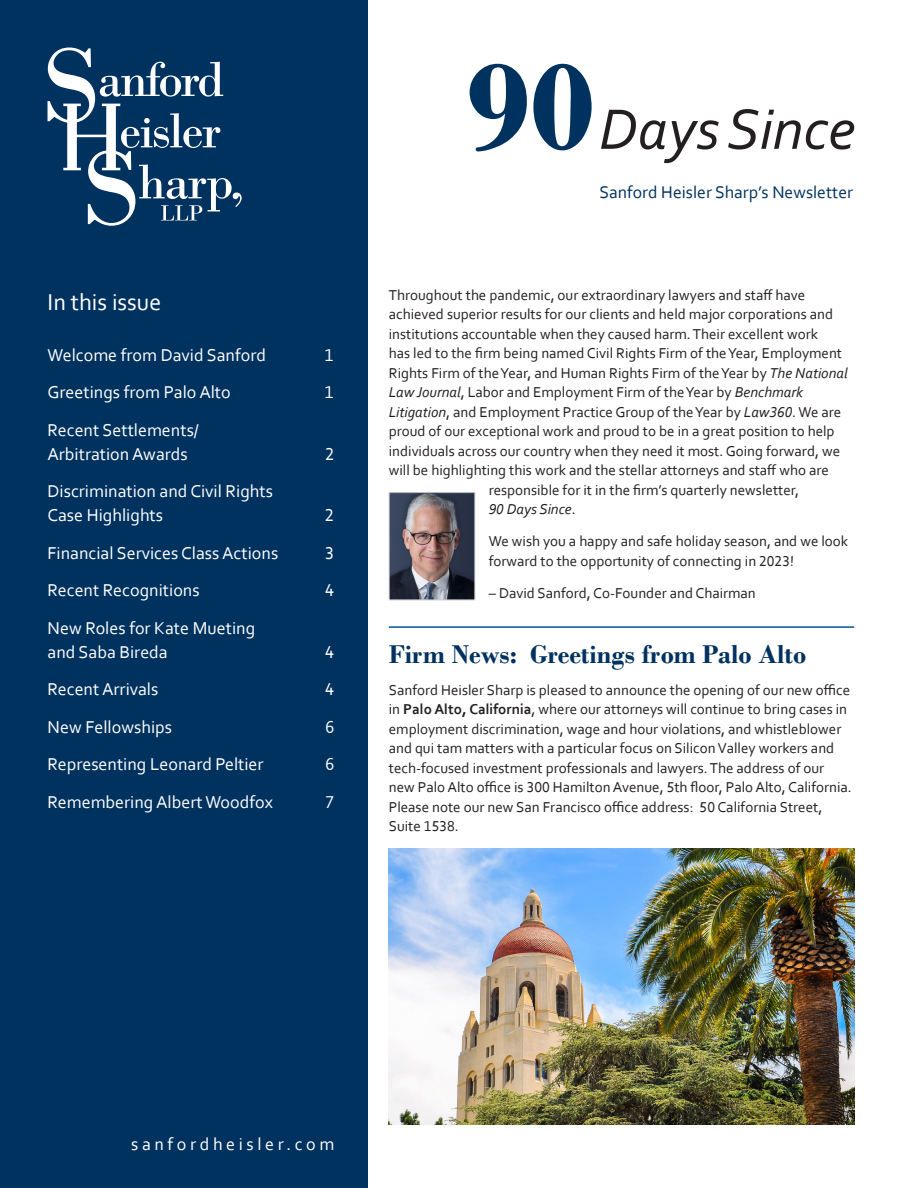
<style>
.page{position:relative;width:918px;height:1188px;background:#fff}
.page>*{position:absolute;margin:0;border:0;box-sizing:border-box;transform-origin:0 0}
.SHS_body{font:700 27px "Bodoni";color:#00325f}
.t1{font:24px "Corbel";color:#fff}
.SHS_body-2{font:18px/24px "Corbel";color:#fff}
.SHS_body-3{font:18px "Corbel";letter-spacing:.2em;color:#fff}
.Date{font:17.7px "Corbel";color:#00325f}
.SHS_body-4{font:15px/19.5px "Corbel";color:#231f20}
.SHS_body-5{font:italic 15px "Corbel";color:#231f20}
.s1{font-style:italic}
.s2{font-style:normal}
.s3{font-weight:700}
</style>
<div class="page">
<div style="left:0;top:0;width:367px;height:1188px;background:#00325f"></div>
<svg style="left:48px;top:48px;width:194px;height:178px"></svg>
<img style="left:391px;top:494px;width:82px;height:104px">
<div style="left:389px;top:492px;width:86px;height:108px;border:1px solid #c7c8ca"></div>
<img style="left:389px;top:849px;width:465px;height:275px">
<hr style="left:389px;top:626px;width:465px;height:2px;background:#005894">
<svg style="left:470px;top:64px;width:57px;height:87px"></svg>
<svg style="left:533px;top:64px;width:59px;height:86px"></svg>
<svg style="left:601px;top:110px;width:118px;height:53px"></svg>
<svg style="left:728px;top:109px;width:126px;height:41px"></svg>
<p class="t1" style="left:48px;top:287px;width:115px">In this issue</p>
<p class="SHS_body-2" style="left:48px;top:342px;width:220px">Welcome from David Sanford</p>
<p class="SHS_body-2" style="left:325px;top:342px;width:11px">1</p>
<p class="SHS_body-2" style="left:48px;top:380px;width:185px">Greetings from Palo Alto</p>
<p class="SHS_body-2" style="left:325px;top:380px;width:11px">1</p>
<p class="SHS_body-2" style="left:48px;top:417px;width:153px">Recent Settlements/<br>Arbitration Awards</p>
<p class="SHS_body-2" style="left:325px;top:441px;width:11px">2</p>
<p class="SHS_body-2" style="left:48px;top:479px;width:227px">Discrimination and Civil Rights<br>Case Highlights</p>
<p class="SHS_body-2" style="left:325px;top:503px;width:11px">2</p>
<p class="SHS_body-2" style="left:48px;top:540px;width:232px">Financial Services Class Actions</p>
<p class="SHS_body-2" style="left:325px;top:540px;width:11px">3</p>
<p class="SHS_body-2" style="left:48px;top:578px;width:154px">Recent Recognitions</p>
<p class="SHS_body-2" style="left:325px;top:578px;width:11px">4</p>
<p class="SHS_body-2" style="left:48px;top:615px;width:209px">New Roles for Kate Mueting and Saba Bireda</p>
<p class="SHS_body-2" style="left:325px;top:639px;width:11px">4</p>
<p class="SHS_body-2" style="left:48px;top:677px;width:112px">Recent Arrivals</p>
<p class="SHS_body-2" style="left:325px;top:677px;width:11px">4</p>
<p class="SHS_body-2" style="left:48px;top:714px;width:126px">New Fellowships</p>
<p class="SHS_body-2" style="left:325px;top:714px;width:11px">6</p>
<p class="SHS_body-2" style="left:48px;top:752px;width:218px">Representing Leonard Peltier</p>
<p class="SHS_body-2" style="left:325px;top:752px;width:11px">6</p>
<p class="SHS_body-2" style="left:48px;top:789px;width:227px">Remembering Albert Woodfox</p>
<p class="SHS_body-2" style="left:325px;top:789px;width:11px">7</p>
<p class="Date" style="left:599px;top:181px;width:255px">Sanford Heisler Sharp’s Newsletter</p>
<p class="SHS_body-4" style="left:389px;top:284px;width:418px">Throughout the pandemic, our extraordinary lawyers and staff have</p>
<p class="SHS_body-4" style="left:389px;top:304px;width:446px">achieved superior results for our clients and held major corporations and</p>
<p class="SHS_body-4" style="left:389px;top:323px;width:431px">institutions accountable when they caused harm. Their excellent work</p>
<p class="SHS_body-4" style="left:389px;top:343px;width:455px">has led to the firm being named Civil Rights Firm of the Year, Employment</p>
<p class="SHS_body-4" style="left:389px;top:362px;width:460px">Rights Firm of the Year, and Human Rights Firm of the Year by <span class="s1">The National</span></p>
<p class="SHS_body-4" style="left:389px;top:382px;width:416px"><span class="s1">Law Journal</span>, Labor and Employment Firm of the Year by <span class="s1">Benchmark</span></p>
<p class="SHS_body-4" style="left:389px;top:401px;width:454px"><span class="s1">Litigation</span>, and Employment Practice Group of the Year by <span class="s1">Law360</span>. We are</p>
<p class="SHS_body-4" style="left:389px;top:421px;width:447px">proud of our exceptional work and proud to be in a great position to help</p>
<p class="SHS_body-4" style="left:389px;top:440px;width:453px">individuals across our country when they need it most. Going forward, we</p>
<p class="SHS_body-4" style="left:389px;top:460px;width:442px">will be highlighting this work and the stellar attorneys and staff who are</p>
<p class="SHS_body-4" style="left:489px;top:479px;width:312px">responsible for it in the firm’s quarterly newsletter,</p>
<p class="SHS_body-5" style="left:489px;top:500px;width:89px">90 Days Since<span class="s2">.</span></p>
<p class="SHS_body-4" style="left:489px;top:531px;width:361px">We wish you a happy and safe holiday season, and we look forward to the opportunity of connecting in 2023!</p>
<p class="SHS_body-4" style="left:489px;top:583px;width:269px">– David Sanford, Co-Founder and Chairman</p>
<p class="SHS_body" style="left:389px;top:638px;width:419px">Firm News: Greetings from Palo Alto</p>
<p class="SHS_body-4" style="left:389px;top:680px;width:465px">Sanford Heisler Sharp is pleased to announce the opening of our new office in <span class="s3">Palo Alto, California</span>, where our attorneys will continue to bring cases in employment discrimination, wage and hour violations, and whistleblower and qui tam matters with a particular focus on Silicon Valley workers and tech-focused investment professionals and lawyers. The address of our new Palo Alto office is 300 Hamilton Avenue, 5th floor, Palo Alto, California.<br>Please note our new San Francisco office address: 50 California Street, Suite 1538.</p>
<p class="SHS_body-3" style="left:131px;top:1132px;width:205px">sanfordheisler.com</p>
</div>
